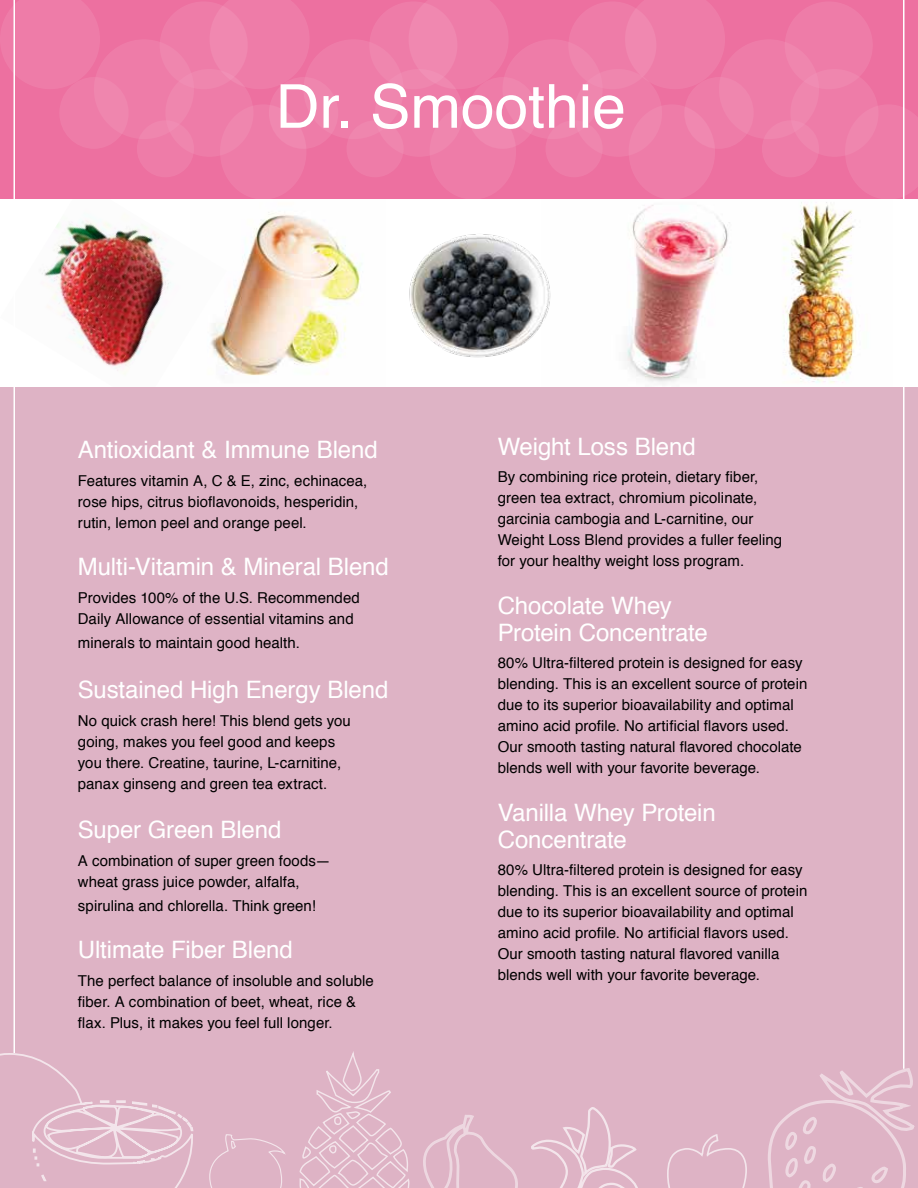
<style>
.page{position:relative;width:918px;height:1188px;background:#fff}
.page>*{position:absolute;margin:0;border:0;box-sizing:border-box;transform-origin:0 0}
.t1{font:60.6px "Helvetica";color:#fff}
.t2{font:24px/27px "Helvetica";letter-spacing:-.005em;color:#fff}
.t3{font:15px/21px "Helvetica";letter-spacing:.005em;color:#000}
</style>
<div class="page">
<img style="left:542px;top:198px;width:206px;height:185px">
<img style="left:748px;top:198px;width:108px;height:185px">
<img style="left:227px;top:198px;width:158px;height:178px">
<img style="left:0;top:198px;width:227px;height:176px">
<div style="left:0;top:0;width:918px;height:198px;background:#ed70a0"></div>
<div style="left:0;top:387px;width:918px;height:801px;background:#deb3c5"></div>
<div style="left:719px;top:39px;width:100px;height:100px;background:#ee7ca8;border-radius:50%"></div>
<svg style="left:637px;top:0;width:88px;height:89px"></svg>
<div style="left:785px;top:1px;width:88px;height:88px;background:#ee7ca8;border-radius:50%"></div>
<div style="left:790px;top:69px;width:88px;height:88px;background:#ee7ca8;border-radius:50%"></div>
<svg style="left:845px;top:104px;width:73px;height:96px"></svg>
<div style="left:762px;top:120px;width:57px;height:57px;background:#ee7ca8;border-radius:50%"></div>
<div style="left:684px;top:77px;width:70px;height:72px;background:#ee7ca8;border-radius:50%"></div>
<div style="left:94px;top:39px;width:100px;height:100px;background:#ee7ca8;border-radius:50%"></div>
<svg style="left:0;top:0;width:100px;height:89px"></svg>
<div style="left:160px;top:1px;width:88px;height:88px;background:#ee7ca8;border-radius:50%"></div>
<div style="left:165px;top:69px;width:88px;height:88px;background:#ee7ca8;border-radius:50%"></div>
<div style="left:220px;top:104px;width:86px;height:96px;background:#ee7ca8;border-radius:50%"></div>
<div style="left:137px;top:120px;width:57px;height:57px;background:#ee7ca8;border-radius:50%"></div>
<div style="left:59px;top:77px;width:70px;height:72px;background:#ee7ca8;border-radius:50%"></div>
<div style="left:304px;top:39px;width:100px;height:100px;background:#ee7ca8;border-radius:50%"></div>
<svg style="left:210px;top:0;width:99px;height:89px"></svg>
<div style="left:369px;top:1px;width:88px;height:88px;background:#ee7ca8;border-radius:50%"></div>
<div style="left:375px;top:69px;width:88px;height:88px;background:#ee7ca8;border-radius:50%"></div>
<div style="left:430px;top:104px;width:86px;height:96px;background:#ee7ca8;border-radius:50%"></div>
<div style="left:347px;top:120px;width:57px;height:57px;background:#ee7ca8;border-radius:50%"></div>
<div style="left:269px;top:77px;width:69px;height:72px;background:#ef86ae;border-radius:50%"></div>
<div style="left:503px;top:39px;width:100px;height:100px;background:#ee7ca8;border-radius:50%"></div>
<svg style="left:409px;top:0;width:99px;height:89px"></svg>
<div style="left:568px;top:1px;width:88px;height:88px;background:#ee7ca8;border-radius:50%"></div>
<div style="left:574px;top:69px;width:88px;height:88px;background:#ee7ca8;border-radius:50%"></div>
<div style="left:629px;top:104px;width:86px;height:96px;background:#ee7ca8;border-radius:50%"></div>
<div style="left:546px;top:120px;width:57px;height:57px;background:#ee7ca8;border-radius:50%"></div>
<div style="left:468px;top:77px;width:69px;height:72px;background:#ef86ae;border-radius:50%"></div>
<img style="left:409px;top:227px;width:159px;height:135px">
<hr style="left:903px;top:0;width:1px;height:1069px;background:#fff">
<hr style="left:14px;top:0;width:1px;height:1053px;background:#fff">
<svg style="left:0;top:1052px;width:194px;height:136px"></svg>
<svg style="left:768px;top:1060px;width:147px;height:128px"></svg>
<svg style="left:667px;top:1134px;width:80px;height:54px"></svg>
<svg style="left:531px;top:1107px;width:107px;height:81px"></svg>
<svg style="left:423px;top:1115px;width:95px;height:73px"></svg>
<svg style="left:209px;top:1134px;width:77px;height:54px"></svg>
<svg style="left:299px;top:1051px;width:111px;height:137px"></svg>
<h1 class="t1" style="left:276px;top:60px;width:352px">Dr. Smoothie</h1>
<h2 class="t2" style="left:78px;top:437px;width:301px">Antioxidant &amp; Immune Blend</h2>
<p class="t3" style="left:78px;top:471px;width:291px">Features vitamin A, C &amp; E, zinc, echinacea, rose hips, citrus bioflavonoids, hesperidin, rutin, lemon peel and orange peel.</p>
<h2 class="t2" style="left:78px;top:554px;width:313px">Multi-Vitamin &amp; Mineral Blend</h2>
<p class="t3" style="left:78px;top:588px;width:283px">Provides 100% of the U.S. Recommended<br>Daily Allowance of essential vitamins and</p>
<p class="t3" style="left:78px;top:633px;width:224px">minerals to maintain good health.</p>
<h2 class="t2" style="left:78px;top:677px;width:312px">Sustained High Energy Blend</h2>
<p class="t3" style="left:78px;top:711px;width:274px">No quick crash here! This blend gets you going, makes you feel good and keeps you there. Creatine, taurine, L-carnitine, panax ginseng and green tea extract.</p>
<h2 class="t2" style="left:78px;top:817px;width:205px">Super Green Blend</h2>
<p class="t3" style="left:78px;top:850px;width:254px">A combination of super green foods— wheat grass juice powder, alfalfa,</p>
<p class="t3" style="left:78px;top:895px;width:239px">spirulina and chlorella. Think green!</p>
<h2 class="t2" style="left:78px;top:937px;width:217px">Ultimate Fiber Blend</h2>
<p class="t3" style="left:78px;top:970px;width:298px">The perfect balance of insoluble and soluble fiber. A combination of beet, wheat, rice &amp; flax. Plus, it makes you feel full longer.</p>
<h2 class="t2" style="left:498px;top:434px;width:200px">Weight Loss Blend</h2>
<p class="t3" style="left:498px;top:467px;width:286px">By combining rice protein, dietary fiber, green tea extract, chromium picolinate, garcinia cambogia and L-carnitine, our Weight Loss Blend provides a fuller feeling for your healthy weight loss program.</p>
<h2 class="t2" style="left:498px;top:593px;width:212px">Chocolate Whey<br>Protein Concentrate</h2>
<p class="t3" style="left:498px;top:653px;width:311px">80% Ultra-filtered protein is designed for easy blending. This is an excellent source of protein due to its superior bioavailability and optimal amino acid profile. No artificial flavors used.<br>Our smooth tasting natural flavored chocolate blends well with your favorite beverage.</p>
<h2 class="t2" style="left:498px;top:800px;width:219px">Vanilla Whey Protein<br>Concentrate</h2>
<p class="t3" style="left:498px;top:860px;width:311px">80% Ultra-filtered protein is designed for easy blending. This is an excellent source of protein due to its superior bioavailability and optimal amino acid profile. No artificial flavors used.<br>Our smooth tasting natural flavored vanilla blends well with your favorite beverage.</p>
</div>
